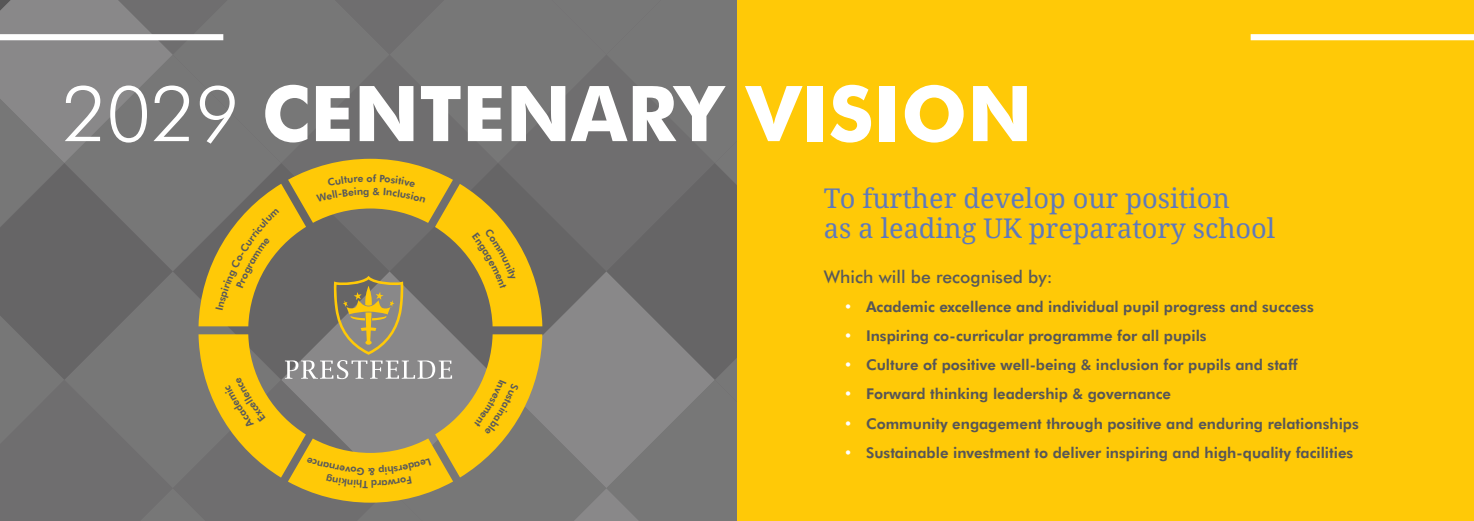
<style>
.page{position:relative;width:1474px;height:521px;background:#fff}
.page>*{position:absolute;margin:0;border:0;box-sizing:border-box;transform-origin:0 0}
.t1{font:700 77px "Futura BT";color:#fff}
.t2{font:27.12px/30.6px "Noto Serif";color:#5e79bc}
.t3{font:500 17.5px "Futura BT";color:#58595b}
.t4{font:800 14.88px "Futura BT";color:#575657}
.t5{font:800 10.15px "Futura BT";color:#58595b}
.s1{font-weight:300}
.s2{color:#fff}
</style>
<div class="page">
<div style="left:737px;top:0;width:736px;height:521px;background:#ffc907"></div>
<div style="left:1250px;top:34px;width:223px;height:6px;background:#fff"></div>
<svg style="left:0;top:0;width:737px;height:521px;background:#857e69"></svg>
<h1 class="t1" style="left:62px;top:67px;width:972px"><span class="s1">2029</span> CENTENARY VISION</h1>
<p class="t5" style="left:366px;top:172px;width:8px">o</p>
<p class="t5" style="left:375px;top:477px;width:9px;rotate:180deg">&amp;</p>
<h2 class="t2" style="left:823px;top:181px;width:453px">To further develop our position<br>as a leading UK preparatory school</h2>
<p class="t3" style="left:823px;top:266px;width:230px">Which will be recognised by:</p>
<p class="t4" style="left:843px;top:298px;width:471px"><span class="s2">•</span> Academic excellence and individual pupil progress and success</p>
<p class="t4" style="left:843px;top:327px;width:364px"><span class="s2">•</span> Inspiring co-curricular programme for all pupils</p>
<p class="t4" style="left:843px;top:356px;width:455px"><span class="s2">•</span> Culture of positive well-being &amp; inclusion for pupils and staff</p>
<p class="t4" style="left:843px;top:385px;width:329px"><span class="s2">•</span> Forward thinking leadership &amp; governance</p>
<p class="t4" style="left:843px;top:414px;width:516px"><span class="s2">•</span> Community engagement through positive and enduring relationships</p>
<p class="t4" style="left:843px;top:443px;width:511px"><span class="s2">•</span> Sustainable investment to deliver inspiring and high-quality facilities</p>
</div>
